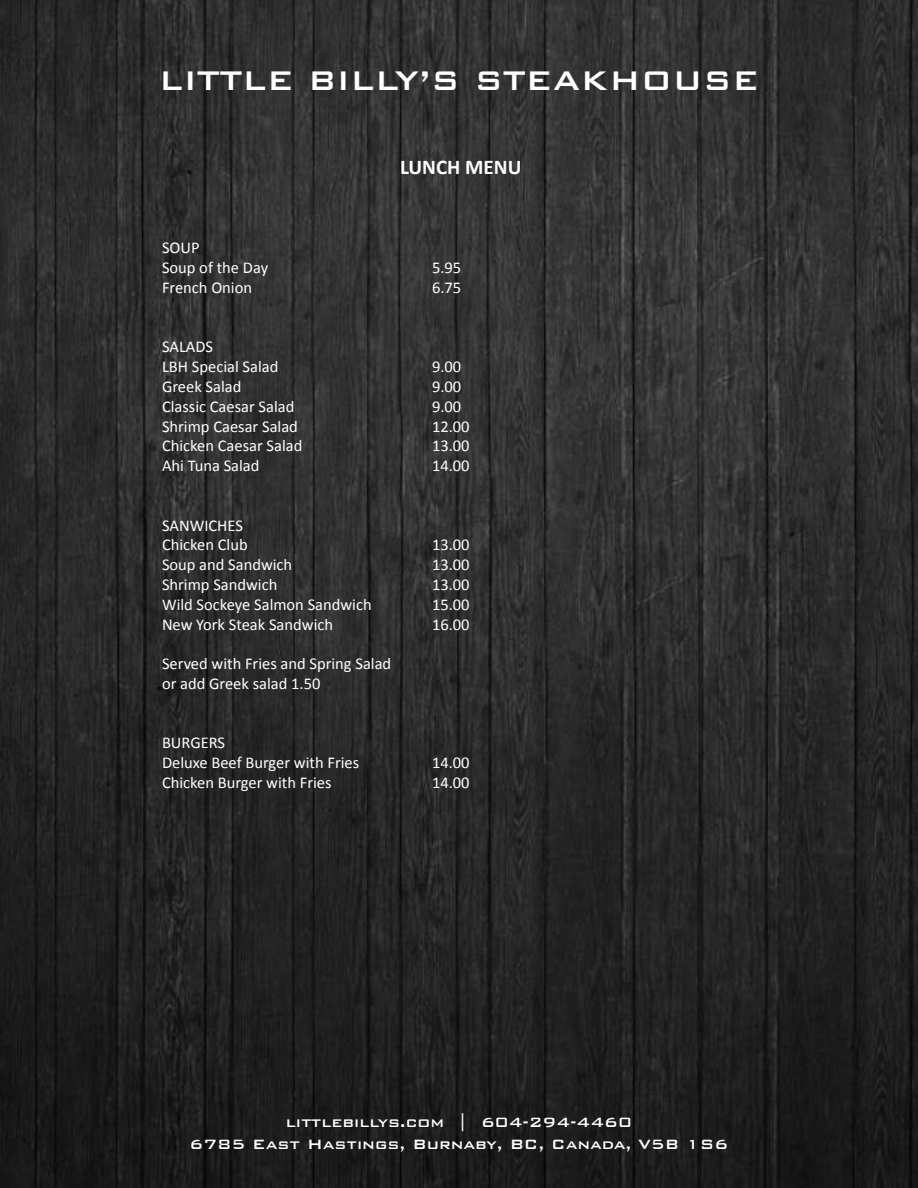
<style>
.page{position:relative;width:918px;height:1188px;background:#fff}
.page>*{position:absolute;margin:0;border:0;box-sizing:border-box;transform-origin:0 0}
.t1{font:500 36px "Bank Gothic BT";color:#fff}
.t2{font:700 21px "Calibri";color:#fff}
.t3{font:500 18px/21.6px "Bank Gothic BT";color:#fff;text-align:center}
.t4{font:16.5px/19.8px "Calibri";color:#fff}
</style>
<div class="page">
<img style="left:0;top:0;width:918px;height:1188px">
<h1 class="t1" style="left:159px;top:61px;width:602px">LITTLE BILLY’S STEAKHOUSE</h1>
<p class="t2" style="left:400px;top:154px;width:123px">LUNCH MENU</p>
<p class="t4" style="left:162px;top:238px;width:39px">SOUP</p>
<p class="t4" style="left:162px;top:258px;width:108px">Soup of the Day</p>
<p class="t4" style="left:432px;top:258px;width:31px">5.95</p>
<p class="t4" style="left:162px;top:278px;width:92px">French Onion</p>
<p class="t4" style="left:432px;top:278px;width:31px">6.75</p>
<p class="t4" style="left:162px;top:337px;width:53px">SALADS</p>
<p class="t4" style="left:162px;top:357px;width:118px">LBH Special Salad</p>
<p class="t4" style="left:432px;top:357px;width:31px">9.00</p>
<p class="t4" style="left:162px;top:377px;width:81px">Greek Salad</p>
<p class="t4" style="left:432px;top:377px;width:31px">9.00</p>
<p class="t4" style="left:162px;top:396px;width:134px">Classic Caesar Salad</p>
<p class="t4" style="left:432px;top:396px;width:31px">9.00</p>
<p class="t4" style="left:162px;top:416px;width:137px">Shrimp Caesar Salad</p>
<p class="t4" style="left:432px;top:416px;width:39px">12.00</p>
<p class="t4" style="left:162px;top:436px;width:142px">Chicken Caesar Salad</p>
<p class="t4" style="left:432px;top:436px;width:39px">13.00</p>
<p class="t4" style="left:162px;top:456px;width:99px">Ahi Tuna Salad</p>
<p class="t4" style="left:432px;top:456px;width:39px">14.00</p>
<p class="t4" style="left:162px;top:515px;width:83px">SANWICHES</p>
<p class="t4" style="left:162px;top:535px;width:87px">Chicken Club</p>
<p class="t4" style="left:432px;top:535px;width:39px">13.00</p>
<p class="t4" style="left:162px;top:555px;width:132px">Soup and Sandwich</p>
<p class="t4" style="left:432px;top:555px;width:39px">13.00</p>
<p class="t4" style="left:162px;top:575px;width:117px">Shrimp Sandwich</p>
<p class="t4" style="left:432px;top:575px;width:39px">13.00</p>
<p class="t4" style="left:162px;top:594px;width:211px">Wild Sockeye Salmon Sandwich</p>
<p class="t4" style="left:432px;top:594px;width:39px">15.00</p>
<p class="t4" style="left:162px;top:614px;width:173px">New York Steak Sandwich</p>
<p class="t4" style="left:432px;top:614px;width:39px">16.00</p>
<p class="t4" style="left:162px;top:654px;width:231px">Served with Fries and Spring Salad or add Greek salad 1.50</p>
<p class="t4" style="left:162px;top:733px;width:65px">BURGERS</p>
<p class="t4" style="left:162px;top:753px;width:199px">Deluxe Beef Burger with Fries</p>
<p class="t4" style="left:432px;top:753px;width:39px">14.00</p>
<p class="t4" style="left:162px;top:773px;width:171px">Chicken Burger with Fries</p>
<p class="t4" style="left:432px;top:773px;width:39px">14.00</p>
<p class="t3" style="left:190px;top:1111px;width:540px">littlebillys.com | 604-294-4460<br>6785 East Hastings, Burnaby, BC, Canada, V5B 1S6</p>
</div>
